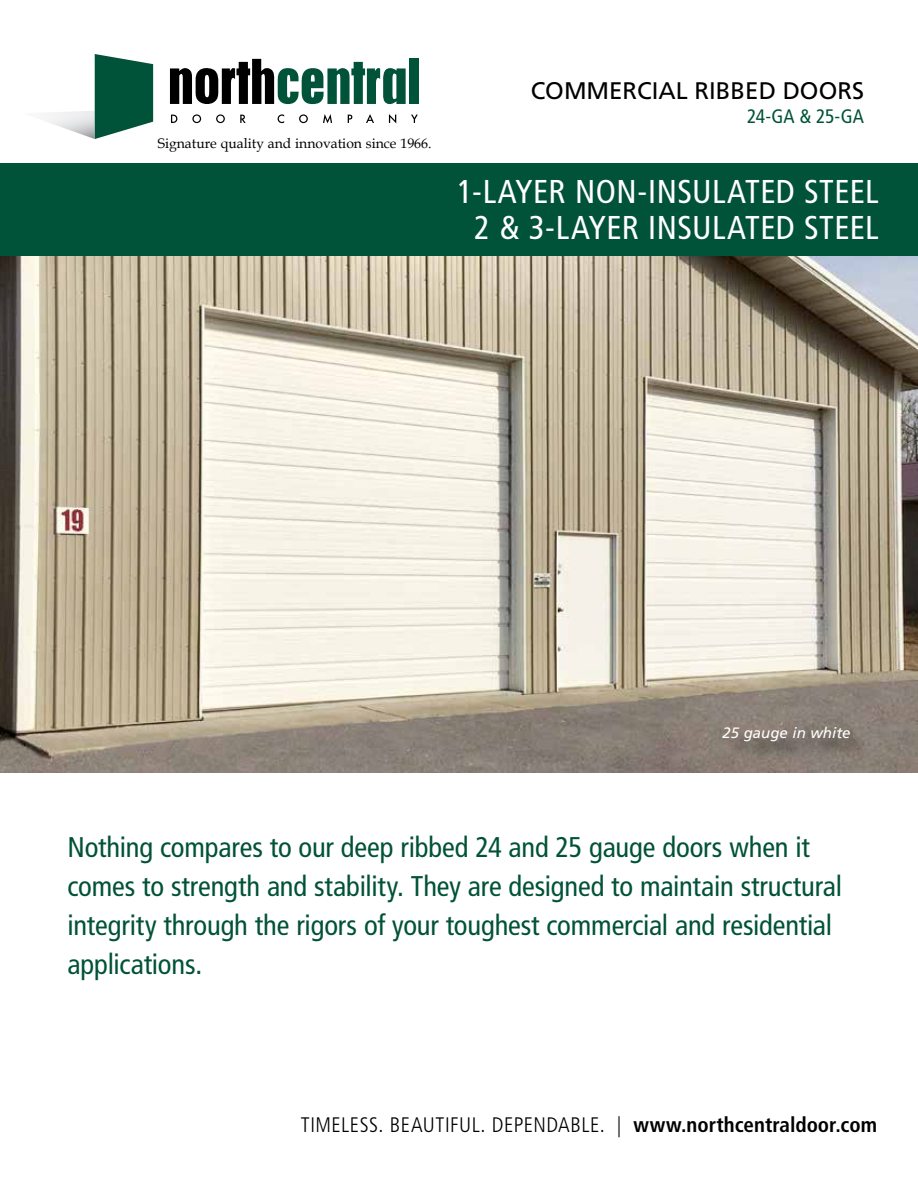
<style>
.page{position:relative;width:918px;height:1188px;background:#fff}
.page>*{position:absolute;margin:0;border:0;box-sizing:border-box;transform-origin:0 0}
.t1{font:condensed 33px/36px "Frutiger";letter-spacing:.015em;color:#fff}
.t2{font:condensed 28.5px/39px "Frutiger";letter-spacing:-.005em;color:#005238}
.t3{font:24px "Frutiger";color:#000}
.t4{font:300 condensed 21px "Frutiger";letter-spacing:.025em;color:#000}
.t5{font:condensed 19.5px "Frutiger";letter-spacing:-.01em;color:#005238}
.t6{font:italic 15px "Frutiger";color:#fff}
.t7{font:13.8px "Book Antiqua";color:#000}
.s1{font-weight:700}
</style>
<div class="page">
<svg style="left:170px;top:59px;width:236px;height:46px"></svg>
<div style="left:410px;top:59px;width:9px;height:45px;background:#005238"></div>
<svg style="left:44px;top:54px;width:109px;height:85px"></svg>
<svg style="left:171px;top:115px;width:6px;height:8px"></svg>
<svg style="left:192px;top:114px;width:9px;height:9px"></svg>
<svg style="left:216px;top:114px;width:9px;height:9px"></svg>
<svg style="left:240px;top:115px;width:6px;height:8px"></svg>
<svg style="left:278px;top:114px;width:6px;height:9px"></svg>
<svg style="left:299px;top:114px;width:9px;height:9px"></svg>
<svg style="left:323px;top:114px;width:9px;height:9px"></svg>
<svg style="left:348px;top:115px;width:4px;height:8px"></svg>
<svg style="left:366px;top:114px;width:8px;height:9px"></svg>
<svg style="left:389px;top:114px;width:7px;height:9px"></svg>
<svg style="left:411px;top:115px;width:7px;height:8px"></svg>
<div style="left:0;top:163px;width:918px;height:94px;background:#005238"></div>
<img style="left:0;top:257px;width:918px;height:515px">
<div style="left:721px;top:726px;width:151px;height:38px;background:#000;opacity:.75"></div>
<p class="t7" style="left:158px;top:135px;width:275px">Signature quality and innovation since 1966.</p>
<p class="t3" style="left:531px;top:77px;width:335px">COMMERCIAL RIBBED DOORS</p>
<p class="t5" style="left:747px;top:105px;width:118px">24-GA &amp; 25-GA</p>
<p class="t1" style="left:474px;top:174px;width:406px;text-indent:-17px">1-layer NON-INSULATED steel<br>2 &amp; 3-LAYER</p>
<p class="t1" style="left:648px;top:210px;width:201px">INSULATED STEEL</p>
<p class="t6" style="left:723px;top:724px;width:129px">25 gauge in white</p>
<p class="t2" style="left:68px;top:828px;width:776px">Nothing compares to our deep ribbed 24 and 25 gauge doors when it comes to strength and stability. They are designed to maintain structural integrity through the rigors of your toughest commercial and residential applications.</p>
<p class="t4" style="left:301px;top:1113px;width:578px">TIMELESS. BEAUTIFUL. DEPENDABLE. | <span class="s1">www.northcentraldoor.com</span></p>
</div>
